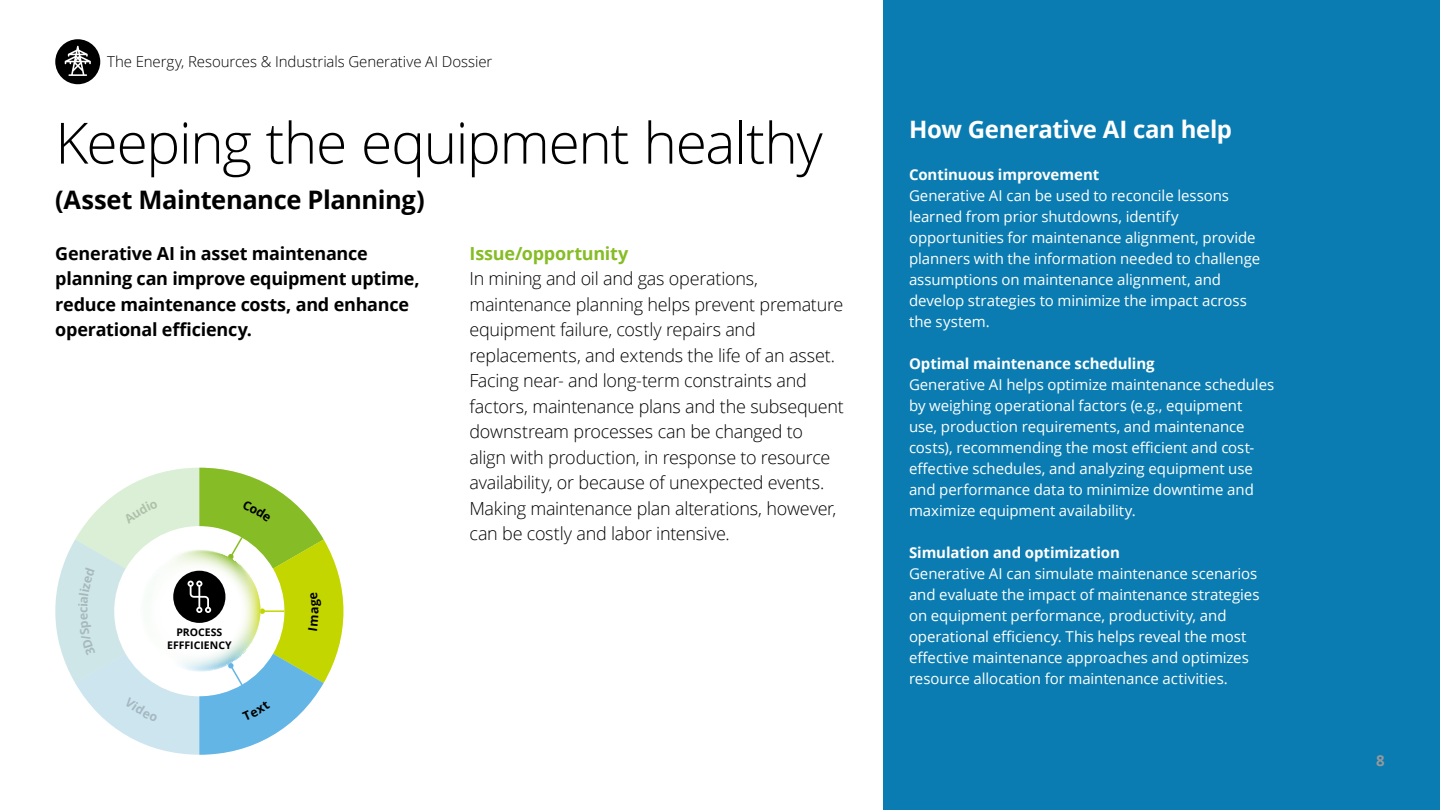
<style>
.page{position:relative;width:1440px;height:810px;background:#fff}
.page>*{position:absolute;margin:0;border:0;box-sizing:border-box;transform-origin:0 0}
.t1{font:300 57px "Open Sans";letter-spacing:-.025em;color:#000}
.t2{font:700 25.5px "Open Sans";letter-spacing:-.02em;color:#000}
.t3{font:700 24px "Open Sans";letter-spacing:-.015em;color:#fff}
.t4{font:300 18px/25.5px "Open Sans";letter-spacing:-.015em;color:#000}
.t5{font:700 18px/25.5px "Open Sans";letter-spacing:-.015em;color:#000}
.t6{font:700 18px "Open Sans";letter-spacing:-.01em;color:#86bc25}
.t7{font:15px/21px "Open Sans";letter-spacing:-.005em;color:#fff}
.t8{font:700 15px "Open Sans";letter-spacing:-.005em;color:#fff}
.t9{font:300 15px "Open Sans";letter-spacing:-.005em;color:#000}
.t10{font:700 15px "Open Sans";color:#97999b}
.t11{font:700 12.3px "Open Sans";color:#000}
.t12{font:700 10.5px/12.6px "Open Sans";color:#000;text-align:center}
</style>
<div class="page">
<div style="left:884px;top:0;width:556px;height:810px;background:#0b7cb1"></div>
<svg style="left:55px;top:39px;width:45px;height:45px"></svg>
<svg style="left:55px;top:468px;width:288px;height:287px"></svg>
<p class="t9" style="left:107px;top:51px;width:387px">The Energy, Resources &amp; Industrials Generative AI Dossier</p>
<h1 class="t1" style="left:55px;top:104px;width:769px">Keeping the equipment healthy</h1>
<h2 class="t2" style="left:55px;top:181px;width:371px">(Asset Maintenance Planning)</h2>
<p class="t5" style="left:55px;top:240px;width:366px">Generative AI in asset maintenance planning can improve equipment uptime, reduce maintenance costs, and enhance operational efficiency.</p>
<p class="t6" style="left:469px;top:240px;width:160px">Issue/opportunity</p>
<p class="t4" style="left:469px;top:265px;width:376px">In mining and oil and gas operations, maintenance planning helps prevent premature equipment failure, costly repairs and replacements, and extends the life of an asset.<br>Facing near- and long-term constraints and factors, maintenance plans and the subsequent downstream processes can be changed to align with production, in response to resource availability, or because of unexpected events.<br>Making maintenance plan alterations, however, can be costly and labor intensive.</p>
<p class="t12" style="left:167px;top:626px;width:66px">PROCESS<br>EFFFICIENCY</p>
<p class="t11" style="left:305px;top:614px;width:9px;rotate:-90deg">a</p>
<h3 class="t3" style="left:909px;top:113px;width:325px">How Generative AI can help</h3>
<p class="t8" style="left:909px;top:164px;width:192px">Continuous improvement</p>
<p class="t7" style="left:909px;top:185px;width:353px">Generative AI can be used to reconcile lessons learned from prior shutdowns, identify opportunities for maintenance alignment, provide planners with the information needed to challenge assumptions on maintenance alignment, and develop strategies to minimize the impact across the system.</p>
<p class="t8" style="left:909px;top:353px;width:247px">Optimal maintenance scheduling</p>
<p class="t7" style="left:909px;top:374px;width:367px">Generative AI helps optimize maintenance schedules by weighing operational factors (e.g., equipment use, production requirements, and maintenance costs), recommending the most efficient and cost&shy;effective schedules, and analyzing equipment use and performance data to minimize downtime and maximize equipment availability.</p>
<p class="t8" style="left:909px;top:542px;width:212px">Simulation and optimization</p>
<p class="t7" style="left:909px;top:563px;width:352px">Generative AI can simulate maintenance scenarios and evaluate the impact of maintenance strategies on equipment performance, productivity, and operational efficiency. This helps reveal the most effective maintenance approaches and optimizes resource allocation for maintenance activities.</p>
<p class="t10" style="left:1376px;top:750px;width:10px">8</p>
</div>
